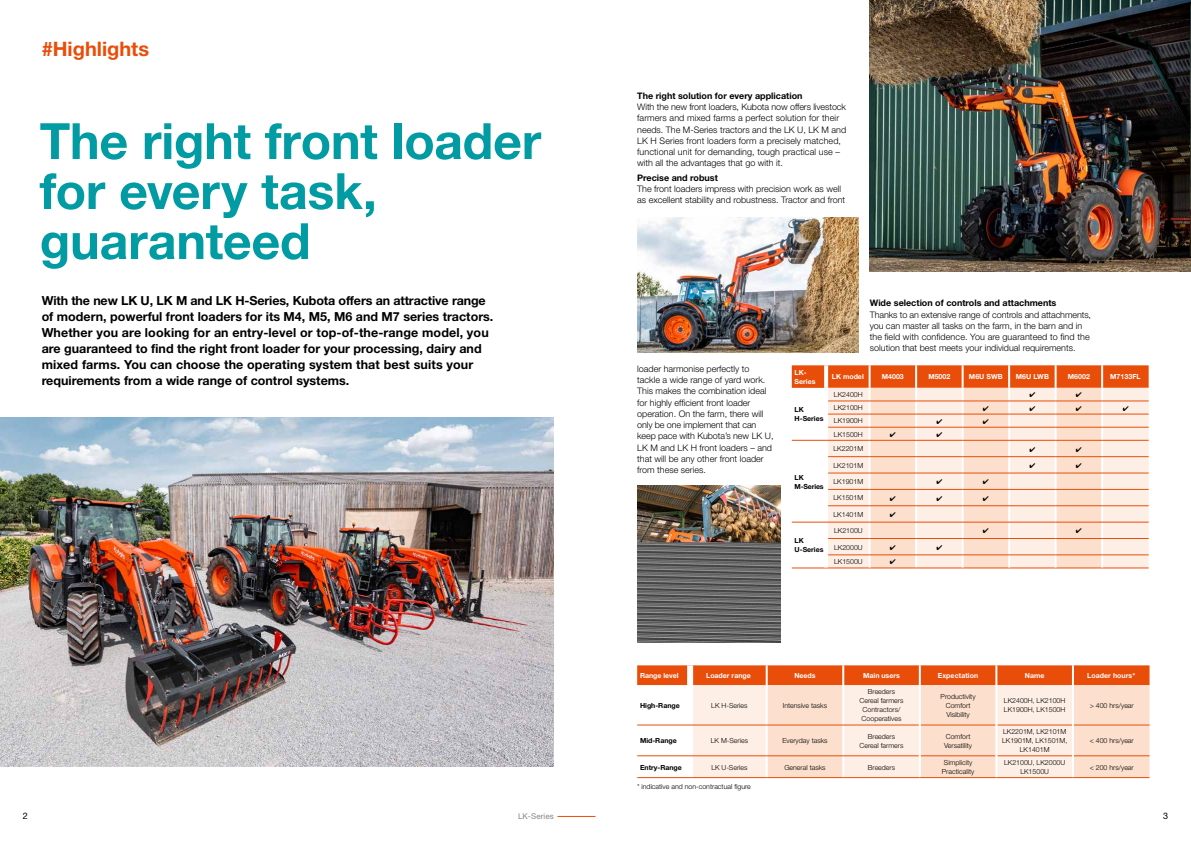
<style>
.page{position:relative;width:1191px;height:842px;background:#fff}
.page>*{position:absolute;margin:0;border:0;box-sizing:border-box;transform-origin:0 0}
.t1{font:700 50px/50px "Helvetica Neue LT Pro";letter-spacing:-.005em;color:#009ba3}
.t2{font:700 20px "Helvetica Neue LT Pro";color:#e94d0a}
.t3{font:700 12.5px/16px "Helvetica Neue LT Pro";color:#000}
.t4{font:300 9px/11.2px "Helvetica Neue LT Pro";color:#000}
.t5{font:700 9px "Helvetica Neue LT Pro";color:#000}
.t6{font:9px "Helvetica Neue LT Pro";color:#000}
.t7{font:8px "Helvetica Neue LT Pro";letter-spacing:.01em;color:#878786}
.t8{font:300 7px/9px "Helvetica Neue LT Pro";color:#000;text-align:center}
.t9{font:700 7px/9px "Helvetica Neue LT Pro";color:#fff}
.t10{font:700 7px/9px "Helvetica Neue LT Pro";color:#000}
.t11{font:700 7px/9px "Helvetica Neue LT Pro";letter-spacing:-.02em;color:#000}
</style>
<div class="page">
<img style="left:0;top:418px;width:554px;height:348px">
<img style="left:637px;top:217px;width:221px;height:135px">
<img style="left:637px;top:485px;width:143px;height:158px">
<img style="left:870px;top:0;width:321px;height:272px">
<hr style="left:557px;top:816px;width:38px;height:1px;background:#e94d0a">
<svg style="left:637px;top:665px;width:512px;height:112px;background:#f9cbb4"></svg>
<div style="left:637px;top:725px;width:53px;height:31px;background:#fff"></div>
<hr style="left:765px;top:665px;width:2px;height:20px;background:#fff">
<hr style="left:842px;top:665px;width:2px;height:20px;background:#fff">
<hr style="left:765px;top:685px;width:2px;height:40px;background:#fff">
<hr style="left:842px;top:685px;width:2px;height:40px;background:#fff">
<hr style="left:765px;top:725px;width:2px;height:30px;background:#fff">
<hr style="left:842px;top:725px;width:2px;height:30px;background:#fff">
<hr style="left:765px;top:756px;width:2px;height:21px;background:#fff">
<hr style="left:842px;top:756px;width:2px;height:21px;background:#fff">
<hr style="left:766px;top:725px;width:77px;height:1px;background:#e94d0a">
<hr style="left:843px;top:725px;width:75px;height:1px;background:#e94d0a">
<hr style="left:920px;top:725px;width:75px;height:1px;background:#e94d0a">
<hr style="left:997px;top:725px;width:75px;height:1px;background:#e94d0a">
<hr style="left:1074px;top:725px;width:75px;height:1px;background:#e94d0a">
<hr style="left:766px;top:755px;width:77px;height:1px;background:#e94d0a">
<hr style="left:843px;top:755px;width:75px;height:1px;background:#e94d0a">
<hr style="left:920px;top:755px;width:75px;height:1px;background:#e94d0a">
<hr style="left:997px;top:755px;width:75px;height:1px;background:#e94d0a">
<hr style="left:1074px;top:755px;width:75px;height:1px;background:#e94d0a">
<div style="left:687px;top:665px;width:6px;height:20px;background:#fff"></div>
<div style="left:687px;top:685px;width:6px;height:40px;background:#fff"></div>
<div style="left:687px;top:725px;width:6px;height:30px;background:#fff"></div>
<div style="left:687px;top:756px;width:6px;height:21px;background:#fff"></div>
<hr style="left:637px;top:725px;width:53px;height:1px;background:#e94d0a">
<hr style="left:690px;top:725px;width:76px;height:1px;background:#e94d0a">
<hr style="left:637px;top:755px;width:53px;height:1px;background:#e94d0a">
<hr style="left:690px;top:755px;width:76px;height:1px;background:#e94d0a">
<hr style="left:637px;top:777px;width:53px;height:1px;background:#e94d0a">
<hr style="left:690px;top:777px;width:76px;height:1px;background:#e94d0a">
<hr style="left:766px;top:777px;width:77px;height:1px;background:#e94d0a">
<hr style="left:843px;top:777px;width:76px;height:1px;background:#e94d0a">
<hr style="left:919px;top:777px;width:77px;height:1px;background:#e94d0a">
<hr style="left:996px;top:777px;width:77px;height:1px;background:#e94d0a">
<hr style="left:1073px;top:777px;width:76px;height:1px;background:#e94d0a">
<hr style="left:918px;top:665px;width:2px;height:20px;background:#fff">
<hr style="left:995px;top:665px;width:2px;height:20px;background:#fff">
<hr style="left:1072px;top:665px;width:2px;height:20px;background:#fff">
<hr style="left:918px;top:685px;width:2px;height:40px;background:#fff">
<hr style="left:995px;top:685px;width:2px;height:40px;background:#fff">
<hr style="left:1072px;top:685px;width:2px;height:40px;background:#fff">
<hr style="left:918px;top:725px;width:2px;height:31px;background:#fff">
<hr style="left:995px;top:725px;width:2px;height:31px;background:#fff">
<hr style="left:1072px;top:725px;width:2px;height:31px;background:#fff">
<hr style="left:918px;top:756px;width:2px;height:21px;background:#fff">
<hr style="left:995px;top:756px;width:2px;height:21px;background:#fff">
<hr style="left:1072px;top:756px;width:2px;height:21px;background:#fff">
<svg style="left:792px;top:365px;width:356px;height:203px;background:#fad2be"></svg>
<h2 class="t2" style="left:42px;top:36px;width:109px">#Highlights</h2>
<h1 class="t1" style="left:40px;top:115px;width:503px">The right front loader for every task, guaranteed</h1>
<p class="t3" style="left:42px;top:292px;width:453px">With the new LK U, LK M and LK H-Series, Kubota offers an attractive range of modern, powerful front loaders for its M4, M5, M6 and M7 series tractors.<br>Whether you are looking for an entry-level or top-of-the-range model, you are guaranteed to find the right front loader for your processing, dairy and mixed farms. You can choose the operating system that best suits your requirements from a wide range of control systems.</p>
<p class="t5" style="left:637px;top:90px;width:167px">The right solution for every application</p>
<p class="t4" style="left:637px;top:101px;width:211px">With the new front loaders, Kubota now offers livestock farmers and mixed farms a perfect solution for their needs. The M-Series tractors and the LK U, LK M and LK H Series front loaders form a precisely matched, functional unit for demanding, tough practical use – with all the advantages that go with it.</p>
<p class="t5" style="left:637px;top:172px;width:82px">Precise and robust</p>
<p class="t4" style="left:637px;top:183px;width:210px">The front loaders impress with precision work as well as excellent stability and robustness. Tractor and front</p>
<p class="t5" style="left:870px;top:298px;width:188px">Wide selection of controls and attachments</p>
<p class="t4" style="left:870px;top:309px;width:223px">Thanks to an extensive range of controls and attachments, you can master all tasks on the farm, in the barn and in the field with confidence. You are guaranteed to find the solution that best meets your individual requirements.</p>
<p class="t4" style="left:637px;top:363px;width:138px">loader harmonise perfectly to tackle a wide range of yard work.<br>This makes the combination ideal for highly efficient front loader operation. On the farm, there will only be one implement that can keep pace with Kubota’s new LK U,<br>LK M and LK H front loaders – and that will be any other front loader from these series.</p>
<p class="t9" style="left:794px;top:367px;width:22px">LK-<br>Series</p>
<p class="t9" style="left:832px;top:372px;width:33px">LK model</p>
<p class="t9" style="left:882px;top:372px;width:23px">M4003</p>
<p class="t9" style="left:928px;top:372px;width:23px">M5002</p>
<p class="t9" style="left:969px;top:372px;width:35px">M6U SWB</p>
<p class="t9" style="left:1015px;top:372px;width:35px">M6U LWB</p>
<p class="t9" style="left:1067px;top:372px;width:24px">M6002</p>
<p class="t9" style="left:1110px;top:372px;width:32px">M7133FL</p>
<p class="t10" style="left:794px;top:405px;width:30px">LK<br>H-Series</p>
<p class="t8" style="left:834px;top:390px;width:30px">LK2400H</p>
<p class="t8" style="left:834px;top:403px;width:30px">LK2100H</p>
<p class="t8" style="left:834px;top:416px;width:30px">LK1900H</p>
<p class="t8" style="left:834px;top:429px;width:30px">LK1500H</p>
<p class="t11" style="left:794px;top:472px;width:31px">LK<br>M-Series</p>
<p class="t10" style="left:794px;top:536px;width:30px">LK<br>U-Series</p>
<p class="t8" style="left:833px;top:444px;width:31px">LK2201M</p>
<p class="t8" style="left:833px;top:461px;width:31px">LK2101M</p>
<p class="t8" style="left:833px;top:477px;width:31px">LK1901M</p>
<p class="t8" style="left:833px;top:493px;width:31px">LK1501M</p>
<p class="t8" style="left:833px;top:510px;width:31px">LK1401M</p>
<p class="t8" style="left:834px;top:526px;width:30px">LK2100U</p>
<p class="t8" style="left:834px;top:542px;width:30px">LK2000U</p>
<p class="t8" style="left:834px;top:557px;width:30px">LK1500U</p>
<p class="t9" style="left:640px;top:671px;width:40px">Range level</p>
<p class="t9" style="left:706px;top:671px;width:46px">Loader range</p>
<p class="t9" style="left:794px;top:671px;width:23px">Needs</p>
<p class="t9" style="left:863px;top:671px;width:38px">Main users</p>
<p class="t9" style="left:938px;top:671px;width:42px">Expectation</p>
<p class="t9" style="left:1024px;top:671px;width:21px">Name</p>
<p class="t9" style="left:1087px;top:671px;width:50px">Loader hours*</p>
<p class="t10" style="left:640px;top:701px;width:41px">High-Range</p>
<p class="t8" style="left:711px;top:701px;width:38px">LK H-Series</p>
<p class="t8" style="left:783px;top:701px;width:46px">Intensive tasks</p>
<p class="t8" style="left:859px;top:687px;width:45px">Breeders<br>Cereal farmers<br>Contractors/<br>Cooperatives</p>
<p class="t8" style="left:940px;top:692px;width:37px">Productivity<br>Comfort<br>Visibility</p>
<p class="t8" style="left:1004px;top:696px;width:63px;text-align:left">LK2400H, LK2100H<br>LK1900H, LK1500H</p>
<p class="t8" style="left:1089px;top:701px;width:46px">&gt; 400 hrs/year</p>
<p class="t10" style="left:640px;top:736px;width:38px">Mid-Range</p>
<p class="t8" style="left:711px;top:736px;width:39px">LK M-Series</p>
<p class="t8" style="left:782px;top:736px;width:47px">Everyday tasks</p>
<p class="t8" style="left:859px;top:732px;width:45px">Breeders<br>Cereal farmers</p>
<p class="t8" style="left:944px;top:732px;width:29px;text-align:left">Comfort<br>Versatility</p>
<p class="t8" style="left:1002px;top:727px;width:67px">LK2201M, LK2101M<br>LK1901M, LK1501M,<br>LK1401M</p>
<p class="t8" style="left:1089px;top:736px;width:46px">&lt; 400 hrs/year</p>
<p class="t10" style="left:640px;top:762px;width:43px">Entry-Range</p>
<p class="t8" style="left:711px;top:762px;width:38px">LK U-Series</p>
<p class="t8" style="left:784px;top:762px;width:43px">General tasks</p>
<p class="t8" style="left:868px;top:762px;width:29px">Breeders</p>
<p class="t8" style="left:942px;top:758px;width:34px;text-align:left">Simplicity<br>Practicality</p>
<p class="t8" style="left:1004px;top:758px;width:63px">LK2100U, LK2000U<br>LK1500U</p>
<p class="t8" style="left:1089px;top:762px;width:46px">&lt; 200 hrs/year</p>
<p class="t8" style="left:637px;top:782px;width:115px">* indicative and non-contractual figure</p>
<p class="t6" style="left:23px;top:810px;width:7px">2</p>
<p class="t7" style="left:518px;top:811px;width:37px">LK-Series</p>
<p class="t6" style="left:1163px;top:810px;width:7px">3</p>
</div>
